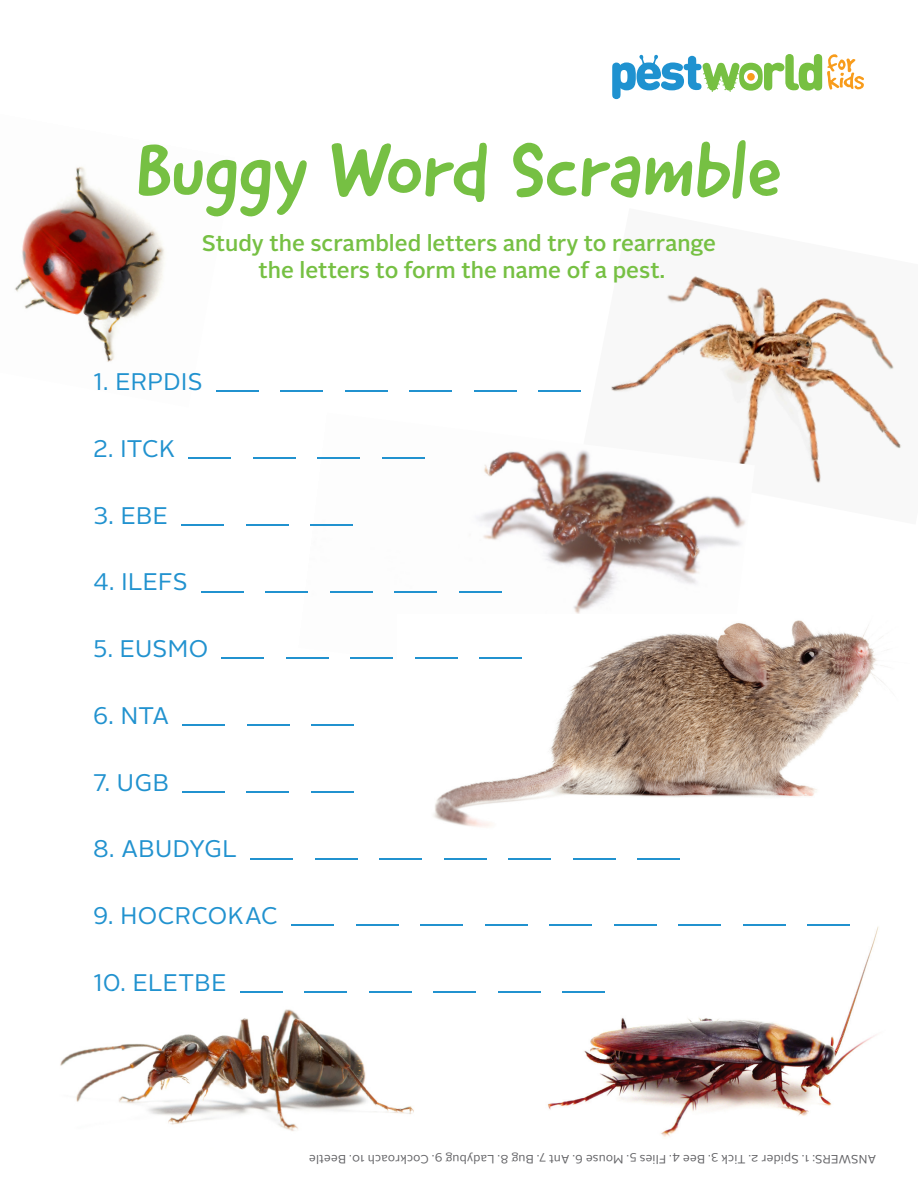
<style>
.page{position:relative;width:918px;height:1188px;background:#fff}
.page>*{position:absolute;margin:0;border:0;box-sizing:border-box;transform-origin:0 0}
.t1{font:78px "Good Dog New";color:#76c043}
.t2{font:24px "Alright Sans";letter-spacing:.015em;color:#2192cf}
.t3{font:500 22.5px/27px "Alright Sans";color:#76c043;text-align:center}
.t4{font:12px "Alright Sans";letter-spacing:.015em;color:#636366}
</style>
<div class="page">
<img style="left:60px;top:1009px;width:354px;height:122px">
<img style="left:15px;top:166px;width:150px;height:196px">
<img style="left:611px;top:276px;width:291px;height:208px">
<img style="left:548px;top:926px;width:331px;height:211px">
<img style="left:477px;top:413px;width:278px;height:201px">
<img style="left:433px;top:620px;width:451px;height:207px">
<svg style="left:612px;top:54px;width:252px;height:45px"></svg>
<p class="t1" style="left:136px;top:120px;width:647px">Buggy Word Scramble</p>
<p class="t3" style="left:202px;top:230px;width:516px">Study the scrambled letters and try to rearrange the letters to form the name of a pest.</p>
<p class="t2" style="left:93px;top:366px;width:489px">1. ERPDIS _ _ _ _ _ _</p>
<p class="t2" style="left:93px;top:432px;width:333px">2. ITCK _ _ _ _</p>
<p class="t2" style="left:93px;top:499px;width:261px">3. EBE _ _ _</p>
<p class="t2" style="left:93px;top:566px;width:410px">4. ILEFS _ _ _ _ _</p>
<p class="t2" style="left:93px;top:633px;width:430px">5. EUSMO _ _ _ _ _</p>
<p class="t2" style="left:93px;top:699px;width:262px">6. NTA _ _ _</p>
<p class="t2" style="left:93px;top:766px;width:262px">7. UGB _ _ _</p>
<p class="t2" style="left:93px;top:833px;width:588px">8. ABUDYGL _ _ _ _ _ _ _</p>
<p class="t2" style="left:93px;top:900px;width:758px">9. HOCRCOKAC _ _ _ _ _ _ _ _ _</p>
<p class="t2" style="left:93px;top:966px;width:513px">10. ELETBE _ _ _ _ _ _</p>
<p class="t4" style="left:876px;top:1167px;width:568px;rotate:-180deg">ANSWERS: 1. Spider 2. Tick 3. Bee 4. Flies 5. Mouse 6. Ant 7. Bug 8. Ladybug 9. Cockroach 10. Beetle</p>
</div>
